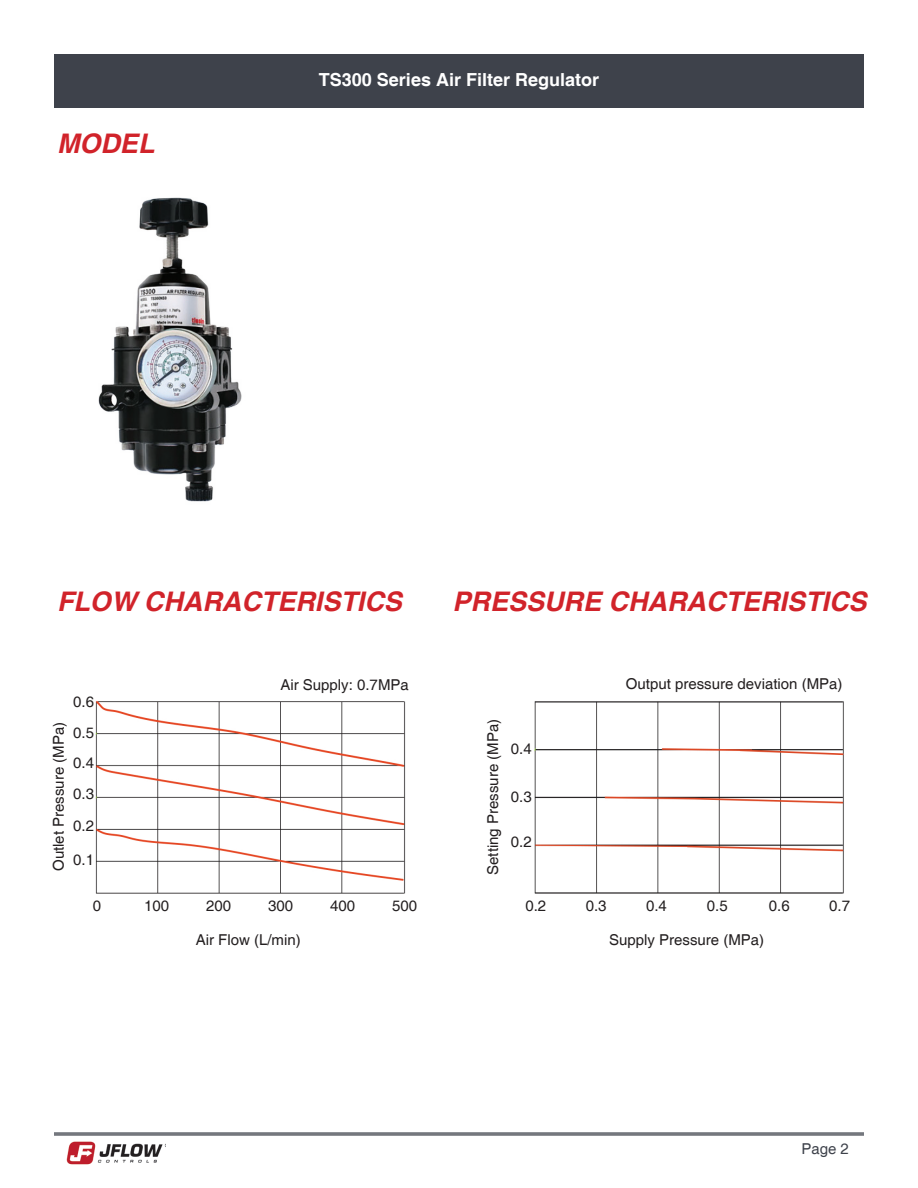
<style>
.page{position:relative;width:918px;height:1188px;background:#fff}
.page>*{position:absolute;margin:0;border:0;box-sizing:border-box;transform-origin:0 0}
.t1{font:italic 700 27px "Helvetica";color:#d1232a}
.t2{font:700 18px "Helvetica";color:#fff}
.t3{font:15px "Helvetica";color:#231f20}
.t4{font:15px "Helvetica";color:#3e424b}
</style>
<div class="page">
<hr style="left:54px;top:1132px;width:810px;height:1px;background:#3e424b">
<hr style="left:54px;top:1134px;width:810px;height:1px;background:#3e424b">
<hr style="left:54px;top:1135px;width:810px;height:1px;background:#3e424b">
<img style="left:66px;top:1141px;width:100px;height:24px">
<div style="left:54px;top:54px;width:810px;height:54px;background:#3e424b"></div>
<img style="left:98px;top:197px;width:144px;height:305px">
<img style="left:95px;top:701px;width:749px;height:193px">
<h1 class="t1" style="left:57px;top:127px;width:99px">MODEL</h1>
<p class="t2" style="left:319px;top:69px;width:282px">TS300 Series Air Filter Regulator</p>
<h1 class="t1" style="left:57px;top:585px;width:346px">FLOW CHARACTERISTICS</h1>
<h1 class="t1" style="left:453px;top:585px;width:416px">PRESSURE CHARACTERISTICS</h1>
<p class="t3" style="left:73px;top:693px;width:22px">0.6</p>
<p class="t3" style="left:50px;top:871px;width:151px;rotate:-90deg">Outlet Pressure (MPa)</p>
<p class="t3" style="left:73px;top:724px;width:22px">0.5</p>
<p class="t3" style="left:73px;top:754px;width:22px">0.4</p>
<p class="t3" style="left:73px;top:785px;width:22px">0.3</p>
<p class="t3" style="left:73px;top:817px;width:22px">0.2</p>
<p class="t3" style="left:73px;top:851px;width:22px">0.1</p>
<p class="t3" style="left:280px;top:676px;width:130px">Air Supply: 0.7MPa</p>
<p class="t3" style="left:93px;top:897px;width:10px">0</p>
<p class="t3" style="left:144px;top:897px;width:27px">100</p>
<p class="t3" style="left:206px;top:897px;width:27px">200</p>
<p class="t3" style="left:268px;top:897px;width:27px">300</p>
<p class="t3" style="left:330px;top:897px;width:27px">400</p>
<p class="t3" style="left:392px;top:897px;width:27px">500</p>
<p class="t3" style="left:196px;top:931px;width:106px">Air Flow (L/min)</p>
<p class="t3" style="left:626px;top:675px;width:218px">Output pressure deviation (MPa)</p>
<p class="t3" style="left:484px;top:875px;width:157px;rotate:-90deg">Setting Pressure (MPa)</p>
<p class="t3" style="left:511px;top:740px;width:22px">0.4</p>
<p class="t3" style="left:511px;top:788px;width:22px">0.3</p>
<p class="t3" style="left:511px;top:833px;width:22px">0.2</p>
<p class="t3" style="left:525px;top:897px;width:22px">0.2</p>
<p class="t3" style="left:586px;top:897px;width:22px">0.3</p>
<p class="t3" style="left:646px;top:897px;width:22px">0.4</p>
<p class="t3" style="left:707px;top:897px;width:22px">0.5</p>
<p class="t3" style="left:769px;top:897px;width:22px">0.6</p>
<p class="t3" style="left:829px;top:897px;width:22px">0.7</p>
<p class="t3" style="left:609px;top:931px;width:157px">Supply Pressure (MPa)</p>
<p class="t4" style="left:801px;top:1140px;width:49px">Page 2</p>
</div>
